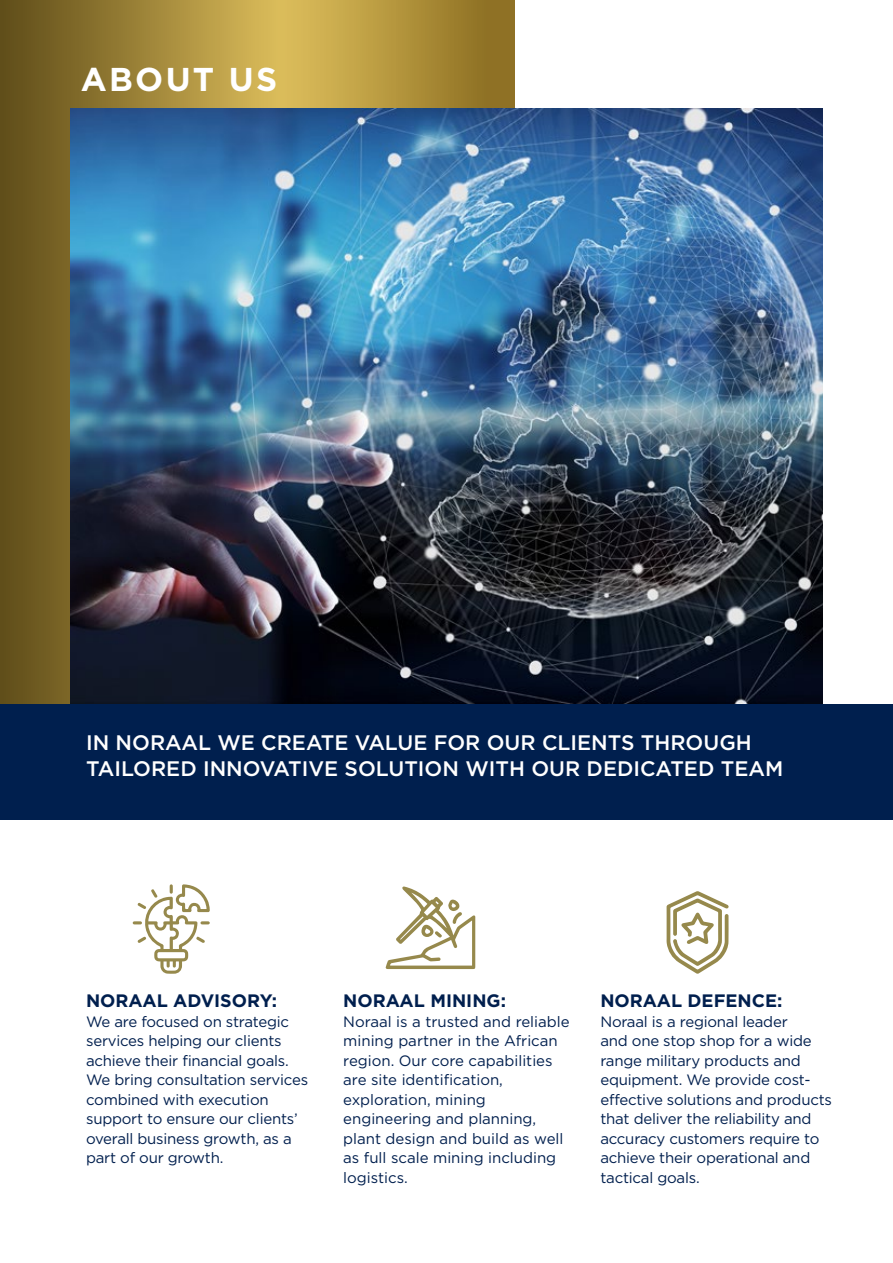
<style>
.page{position:relative;width:893px;height:1263px;background:#fff}
.page>*{position:absolute;margin:0;border:0;box-sizing:border-box;transform-origin:0 0}
.t1{font:700 33px "Gotham";letter-spacing:.07em;color:#fff}
.t2{font:500 21px/25.5px "Gotham";color:#fff}
.t3{font:700 18px "Gotham";color:#001f4e}
.t4{font:15px/19.5px "Gotham";letter-spacing:-.015em;color:#001f4e}
</style>
<div class="page">
<svg style="left:0;top:0;width:514px;height:704px;background:#8e752f"></svg>
<svg style="left:385px;top:886px;width:90px;height:83px"></svg>
<svg style="left:666px;top:891px;width:63px;height:83px"></svg>
<svg style="left:133px;top:884px;width:77px;height:90px"></svg>
<div style="left:0;top:704px;width:893px;height:115px;background:#001f4e"></div>
<img style="left:70px;top:108px;width:753px;height:596px">
<h1 class="t1" style="left:81px;top:60px;width:198px">ABOUT US</h1>
<h2 class="t2" style="left:86px;top:729px;width:699px">IN NORAAL WE CREATE VALUE FOR OUR CLIENTS THROUGH<br>TAILORED INNOVATIVE SOLUTION WITH OUR DEDICATED TEAM</h2>
<p class="t3" style="left:86px;top:990px;width:193px">NORAAL ADVISORY:</p>
<p class="t4" style="left:86px;top:1011px;width:224px">We are focused on strategic services helping our clients achieve their financial goals.<br>We bring consultation services combined with execution support to ensure our clients’ overall business growth, as a part of our growth.</p>
<p class="t3" style="left:343px;top:990px;width:164px">NORAAL MINING:</p>
<p class="t4" style="left:343px;top:1011px;width:228px">Noraal is a trusted and reliable mining partner in the African region. Our core capabilities are site identification, exploration, mining engineering and planning, plant design and build as well as full scale mining including logistics.</p>
<p class="t3" style="left:600px;top:990px;width:184px">NORAAL DEFENCE:</p>
<p class="t4" style="left:600px;top:1011px;width:233px">Noraal is a regional leader<br>and one stop shop for a wide range military products and equipment. We provide cost&shy;effective solutions and products that deliver the reliability and accuracy customers require to achieve their operational and tactical goals.</p>
</div>
